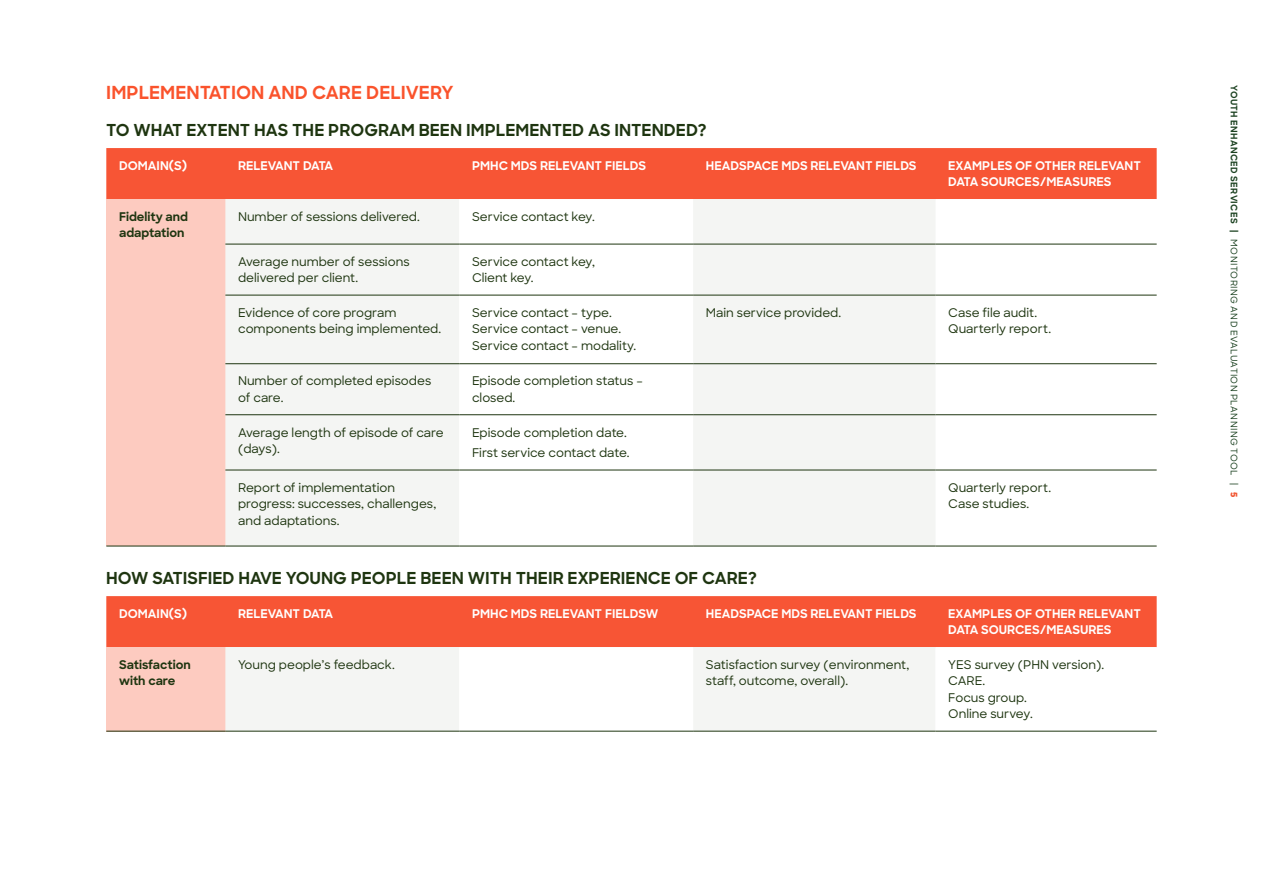
<style>
.page{position:relative;width:1263px;height:893px;background:#fff}
.page>*{position:absolute;margin:0;border:0;box-sizing:border-box;transform-origin:0 0}
.t1{font:700 18px "Sharp Sans";color:#fa532c}
.t2{font:700 16.5px "Sharp Sans";color:#1e3510}
.t3{font:500 12px/16.5px "Sharp Sans";color:#1e3510}
.t4{font:700 12px/16.5px "Sharp Sans";color:#fff}
.t5{font:700 12px/16.5px "Sharp Sans";color:#1e3510}
.t6{font:500 9px "Sharp Sans";letter-spacing:.05em;color:#1c4221}
.s1{font-weight:700}
.s2{font-weight:800;color:#f15632}
</style>
<div class="page">
<div style="left:106px;top:148px;width:1051px;height:51px;background:#f75535"></div>
<div style="left:106px;top:199px;width:119px;height:347px;background:#fdcbc0"></div>
<div style="left:225px;top:199px;width:234px;height:347px;background:#f4f5f3"></div>
<svg style="left:459px;top:199px;width:698px;height:347px"></svg>
<div style="left:693px;top:199px;width:242px;height:347px;background:#f4f5f3"></div>
<hr style="left:225px;top:244px;width:234px;height:1px;background:#1e3510">
<hr style="left:459px;top:244px;width:234px;height:1px;background:#1e3510">
<hr style="left:693px;top:244px;width:242px;height:1px;background:#1e3510">
<hr style="left:935px;top:244px;width:222px;height:1px;background:#1e3510">
<hr style="left:225px;top:295px;width:234px;height:1px;background:#1e3510">
<hr style="left:459px;top:295px;width:234px;height:1px;background:#1e3510">
<hr style="left:693px;top:295px;width:242px;height:1px;background:#1e3510">
<hr style="left:935px;top:295px;width:222px;height:1px;background:#1e3510">
<hr style="left:225px;top:363px;width:234px;height:1px;background:#1e3510">
<hr style="left:459px;top:363px;width:234px;height:1px;background:#1e3510">
<hr style="left:693px;top:363px;width:242px;height:1px;background:#1e3510">
<hr style="left:935px;top:363px;width:222px;height:1px;background:#1e3510">
<hr style="left:225px;top:414px;width:234px;height:1px;background:#1e3510">
<hr style="left:459px;top:414px;width:234px;height:1px;background:#1e3510">
<hr style="left:693px;top:414px;width:242px;height:1px;background:#1e3510">
<hr style="left:935px;top:414px;width:222px;height:1px;background:#1e3510">
<hr style="left:225px;top:470px;width:234px;height:1px;background:#1e3510">
<hr style="left:459px;top:470px;width:234px;height:1px;background:#1e3510">
<hr style="left:693px;top:470px;width:242px;height:1px;background:#1e3510">
<hr style="left:935px;top:470px;width:222px;height:1px;background:#1e3510">
<hr style="left:225px;top:546px;width:234px;height:1px;background:#1e3510">
<hr style="left:459px;top:546px;width:234px;height:1px;background:#1e3510">
<hr style="left:693px;top:546px;width:242px;height:1px;background:#1e3510">
<hr style="left:935px;top:546px;width:222px;height:1px;background:#1e3510">
<hr style="left:106px;top:546px;width:119px;height:1px;background:#1e3510">
<div style="left:106px;top:596px;width:1051px;height:51px;background:#f75535"></div>
<div style="left:106px;top:647px;width:119px;height:84px;background:#fdcbc0"></div>
<div style="left:225px;top:647px;width:234px;height:84px;background:#f4f5f3"></div>
<svg style="left:459px;top:647px;width:698px;height:84px"></svg>
<hr style="left:106px;top:731px;width:119px;height:1px;background:#1e3510">
<hr style="left:225px;top:731px;width:234px;height:1px;background:#1e3510">
<hr style="left:459px;top:731px;width:234px;height:1px;background:#1e3510">
<hr style="left:693px;top:731px;width:242px;height:1px;background:#1e3510">
<hr style="left:935px;top:731px;width:222px;height:1px;background:#1e3510">
<h1 class="t1" style="left:106px;top:79px;width:349px">IMPLEMENTATION AND CARE DELIVERY</h1>
<h2 class="t2" style="left:106px;top:117px;width:602px">TO WHAT EXTENT HAS THE PROGRAM BEEN IMPLEMENTED AS INTENDED?</h2>
<p class="t4" style="left:119px;top:157px;width:70px">DOMAIN(S)</p>
<p class="t4" style="left:238px;top:157px;width:96px">RELEVANT DATA</p>
<p class="t4" style="left:472px;top:157px;width:176px">PMHC MDS RELEVANT FIELDS</p>
<p class="t4" style="left:706px;top:157px;width:212px">HEADSPACE MDS RELEVANT FIELDS</p>
<p class="t4" style="left:948px;top:157px;width:194px">EXAMPLES OF OTHER RELEVANT<br>DATA SOURCES/MEASURES</p>
<p class="t5" style="left:119px;top:208px;width:71px">Fidelity and adaptation</p>
<p class="t3" style="left:238px;top:208px;width:183px">Number of sessions delivered.</p>
<p class="t3" style="left:472px;top:208px;width:124px">Service contact key.</p>
<p class="t3" style="left:238px;top:253px;width:173px">Average number of sessions delivered per client.</p>
<p class="t3" style="left:472px;top:253px;width:124px">Service contact key,<br>Client key.</p>
<p class="t3" style="left:238px;top:304px;width:205px">Evidence of core program components being implemented.</p>
<p class="t3" style="left:472px;top:304px;width:166px">Service contact – type.<br>Service contact – venue.<br>Service contact – modality.</p>
<p class="t3" style="left:706px;top:304px;width:137px">Main service provided.</p>
<p class="t3" style="left:948px;top:304px;width:104px">Case file audit.<br>Quarterly report.</p>
<p class="t3" style="left:238px;top:372px;width:195px">Number of completed episodes of care.</p>
<p class="t3" style="left:472px;top:372px;width:172px">Episode completion status – closed.</p>
<p class="t3" style="left:238px;top:423px;width:207px">Average length of episode of care (days).</p>
<p class="t3" style="left:472px;top:421px;width:159px;line-height:20.7px">Episode completion date.<br>First service contact date.</p>
<p class="t3" style="left:238px;top:479px;width:200px">Report of implementation progress: successes, challenges, and adaptations.</p>
<p class="t3" style="left:948px;top:479px;width:104px">Quarterly report.<br>Case studies.</p>
<h2 class="t2" style="left:106px;top:565px;width:652px">HOW SATISFIED HAVE YOUNG PEOPLE BEEN WITH THEIR EXPERIENCE OF CARE?</h2>
<p class="t4" style="left:119px;top:605px;width:70px">DOMAIN(S)</p>
<p class="t4" style="left:238px;top:605px;width:96px">RELEVANT DATA</p>
<p class="t4" style="left:472px;top:605px;width:188px">PMHC MDS RELEVANT FIELDSW</p>
<p class="t4" style="left:706px;top:605px;width:212px">HEADSPACE MDS RELEVANT FIELDS</p>
<p class="t4" style="left:948px;top:605px;width:194px">EXAMPLES OF OTHER RELEVANT<br>DATA SOURCES/MEASURES</p>
<p class="t5" style="left:119px;top:656px;width:73px">Satisfaction with care</p>
<p class="t3" style="left:238px;top:656px;width:158px">Young people’s feedback.</p>
<p class="t3" style="left:706px;top:656px;width:205px">Satisfaction survey (environment, staff, outcome, overall).</p>
<p class="t3" style="left:948px;top:656px;width:157px">YES survey (PHN version).<br>CARE.<br>Focus group.<br>Online survey.</p>
<p class="t6" style="left:1240px;top:85px;width:413px;rotate:90deg"><span class="s1">YOUTH ENHANCED SERVICES |</span> MONITORING AND EVALUATION PLANNING TOOL | <span class="s2">5</span></p>
</div>
